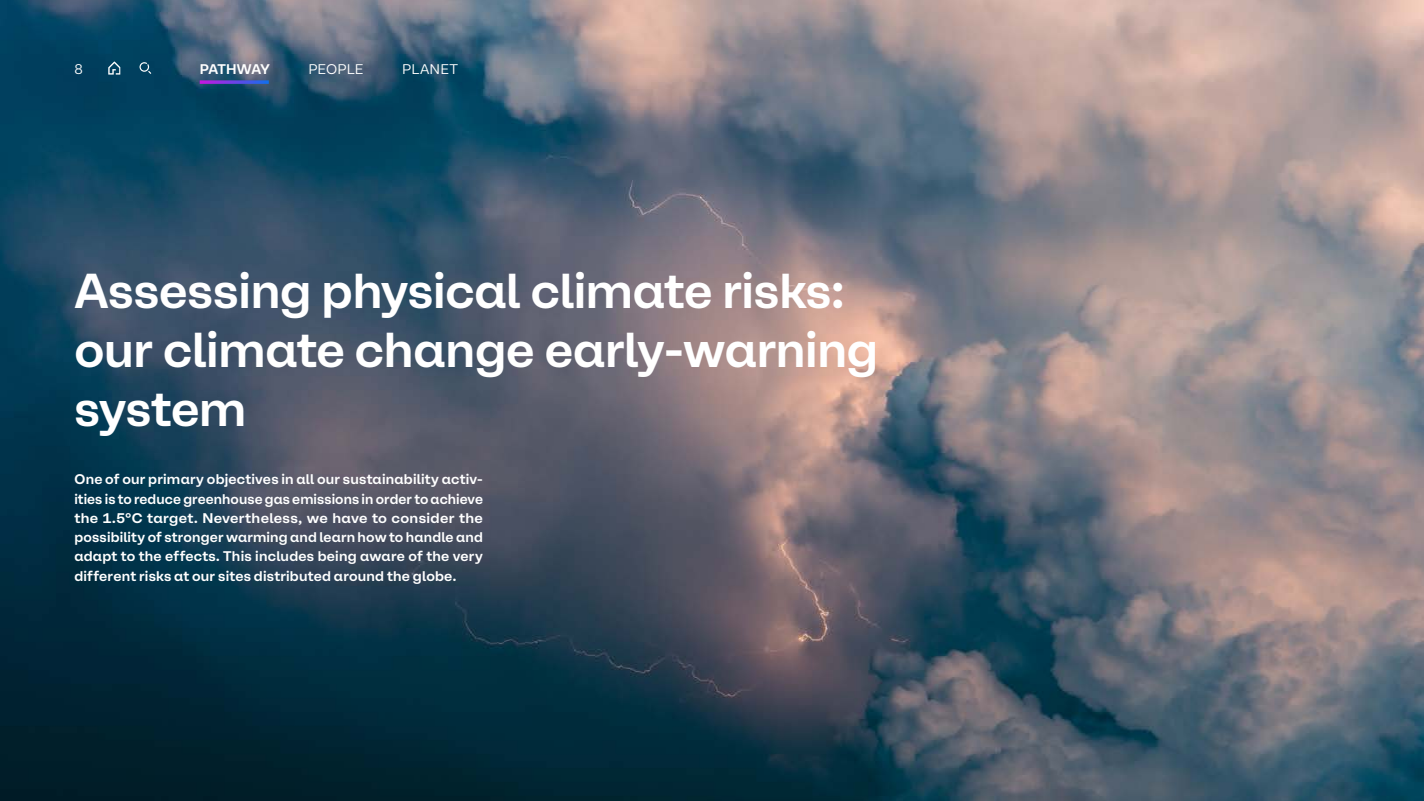
<style>
.page{position:relative;width:1424px;height:801px;background:#fff}
.page>*{position:absolute;margin:0;border:0;box-sizing:border-box;transform-origin:0 0}
.t1{font:700 49px/58.8px "Brenntag Sans";letter-spacing:-.005em;color:#fff}
.t2{font:700 14px/19.2px "Brenntag Sans";letter-spacing:.015em;color:#fff;text-align:justify}
.t3{font:14px "Brenntag Sans";letter-spacing:.015em;color:#fff}
.t4{font:700 14px "Brenntag Sans";letter-spacing:-.02em;color:#fff}
</style>
<div class="page">
<img style="left:0;top:0;width:1424px;height:801px">
<svg style="left:139px;top:62px;width:12px;height:12px"></svg>
<svg style="left:108px;top:62px;width:12px;height:13px"></svg>
<svg style="left:200px;top:80px;width:69px;height:4px"></svg>
<p class="t3" style="left:74px;top:59px;width:10px">8</p>
<p class="t4" style="left:200px;top:59px;width:72px">PATHWAY</p>
<p class="t3" style="left:308px;top:59px;width:57px">PEOPLE</p>
<p class="t3" style="left:402px;top:59px;width:57px">PLANET</p>
<h1 class="t1" style="left:74px;top:258px;width:805px">Assessing physical climate risks: our climate change early-warning system</h1>
<p class="t2" style="left:74px;top:469px;width:410px">One of our primary objectives in all our sustainability activ&shy;ities is to reduce greenhouse gas emissions in order to achieve the 1.5°C target. Nevertheless, we have to consider the possibility of stronger warming and learn how to handle and adapt to the effects. This includes being aware of the very different risks at our sites distributed around the globe.</p>
</div>
